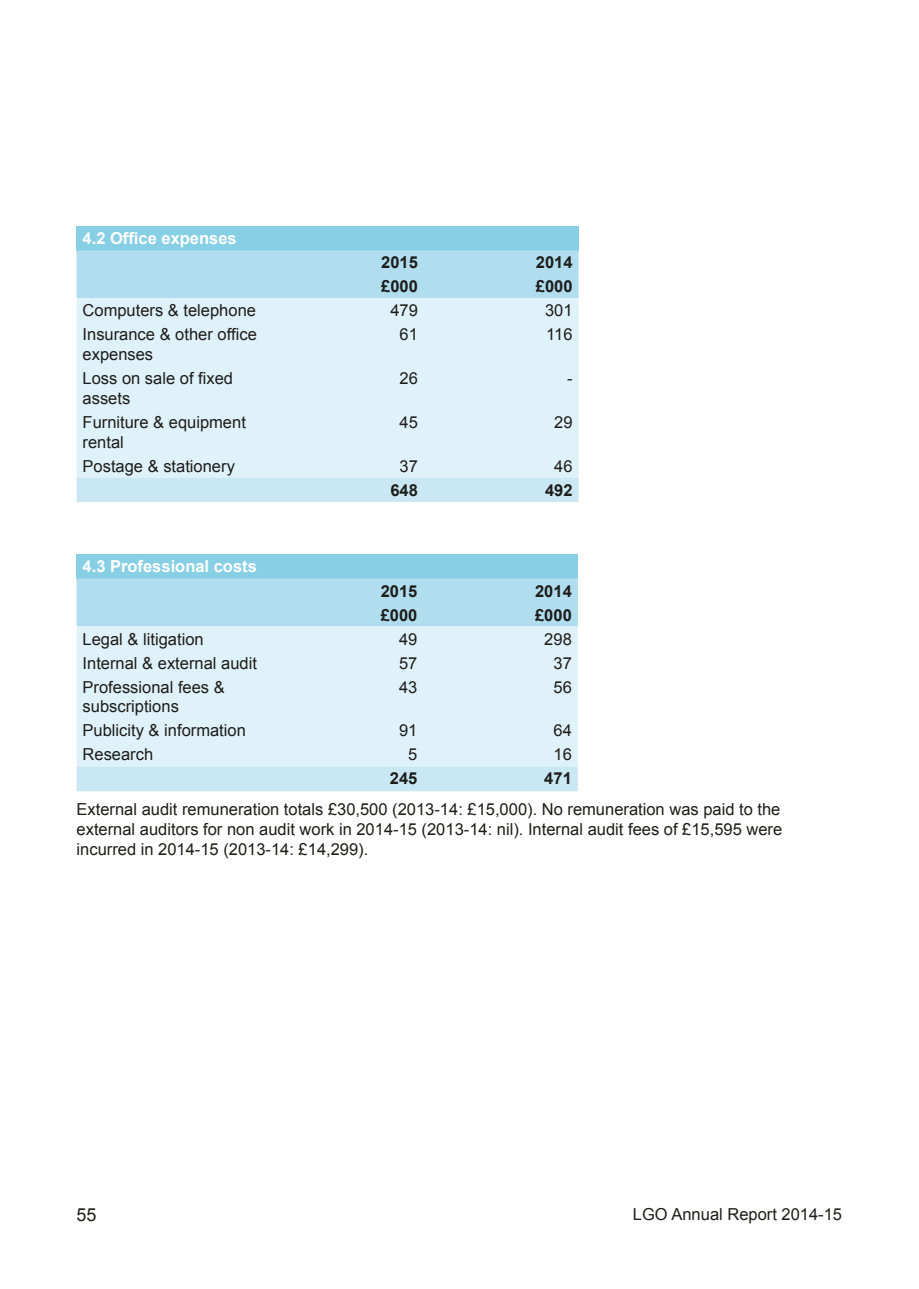
<style>
.page{position:relative;width:919px;height:1289px;background:#fff}
.page>*{position:absolute;margin:0;border:0;box-sizing:border-box;transform-origin:0 0}
.t1{font:18px "Arial";color:#1d1d1b}
.t2{font:16.5px/19.8px "Arial";color:#1d1d1b}
.t3{font:700 16.5px "Arial";color:#1d1d1b}
.t4{font:700 16.5px "Arial";color:#fff}
</style>
<div class="page">
<div style="left:77px;top:226px;width:501px;height:24px;background:#86cfe5"></div>
<div style="left:77px;top:250px;width:501px;height:48px;background:#b1deee"></div>
<div style="left:77px;top:298px;width:501px;height:180px;background:#e0f2f9"></div>
<div style="left:77px;top:478px;width:501px;height:24px;background:#cae8f4"></div>
<div style="left:77px;top:554px;width:501px;height:24px;background:#86cfe5"></div>
<div style="left:77px;top:578px;width:501px;height:48px;background:#b1deee"></div>
<div style="left:77px;top:626px;width:501px;height:140px;background:#e0f2f9"></div>
<div style="left:77px;top:766px;width:501px;height:25px;background:#cae8f4"></div>
<p class="t4" style="left:83px;top:228px;width:156px">4.2 Office expenses</p>
<p class="t3" style="left:381px;top:252px;width:38px">2015</p>
<p class="t3" style="left:536px;top:252px;width:38px">2014</p>
<p class="t3" style="left:381px;top:276px;width:38px">£000</p>
<p class="t3" style="left:536px;top:276px;width:38px">£000</p>
<p class="t2" style="left:83px;top:301px;width:175px">Computers &amp; telephone</p>
<p class="t2" style="left:390px;top:301px;width:29px">479</p>
<p class="t2" style="left:545px;top:301px;width:29px">301</p>
<p class="t2" style="left:83px;top:325px;width:176px">Insurance &amp; other office expenses</p>
<p class="t2" style="left:399px;top:325px;width:20px">61</p>
<p class="t2" style="left:546px;top:325px;width:28px">116</p>
<p class="t2" style="left:83px;top:369px;width:152px">Loss on sale of fixed assets</p>
<p class="t2" style="left:399px;top:369px;width:20px">26</p>
<p class="t2" style="left:567px;top:369px;width:7px">-</p>
<p class="t2" style="left:83px;top:412px;width:165px">Furniture &amp; equipment rental</p>
<p class="t2" style="left:399px;top:412px;width:20px">45</p>
<p class="t2" style="left:554px;top:412px;width:20px">29</p>
<p class="t2" style="left:83px;top:456px;width:154px">Postage &amp; stationery</p>
<p class="t2" style="left:399px;top:456px;width:20px">37</p>
<p class="t2" style="left:554px;top:456px;width:20px">46</p>
<p class="t3" style="left:390px;top:479px;width:29px">648</p>
<p class="t3" style="left:545px;top:479px;width:29px">492</p>
<p class="t4" style="left:83px;top:556px;width:176px">4.3 Professional costs</p>
<p class="t3" style="left:381px;top:580px;width:38px">2015</p>
<p class="t3" style="left:535px;top:580px;width:38px">2014</p>
<p class="t3" style="left:381px;top:604px;width:38px">£000</p>
<p class="t3" style="left:535px;top:604px;width:38px">£000</p>
<p class="t2" style="left:83px;top:629px;width:123px">Legal &amp; litigation</p>
<p class="t2" style="left:399px;top:629px;width:20px">49</p>
<p class="t2" style="left:544px;top:629px;width:29px">298</p>
<p class="t2" style="left:83px;top:653px;width:176px">Internal &amp; external audit</p>
<p class="t2" style="left:399px;top:653px;width:20px">57</p>
<p class="t2" style="left:553px;top:653px;width:20px">37</p>
<p class="t2" style="left:83px;top:677px;width:144px">Professional fees &amp; subscriptions</p>
<p class="t2" style="left:399px;top:677px;width:20px">43</p>
<p class="t2" style="left:553px;top:677px;width:20px">56</p>
<p class="t2" style="left:83px;top:721px;width:165px">Publicity &amp; information</p>
<p class="t2" style="left:399px;top:721px;width:20px">91</p>
<p class="t2" style="left:553px;top:721px;width:20px">64</p>
<p class="t2" style="left:83px;top:745px;width:72px">Research</p>
<p class="t2" style="left:408px;top:745px;width:11px">5</p>
<p class="t2" style="left:553px;top:745px;width:20px">16</p>
<p class="t3" style="left:390px;top:767px;width:29px">245</p>
<p class="t3" style="left:544px;top:767px;width:29px">471</p>
<p class="t2" style="left:77px;top:799px;width:707px;text-align:justify">External audit remuneration totals £30,500 (2013-14: £15,000). No remuneration was paid to the external auditors for non audit work in 2014-15 (2013-14: nil). Internal audit fees of £15,595 were incurred in 2014-15 (2013-14: £14,299).</p>
<p class="t1" style="left:77px;top:1203px;width:22px">55</p>
<p class="t2" style="left:633px;top:1204px;width:211px">LGO Annual Report 2014-15</p>
</div>
